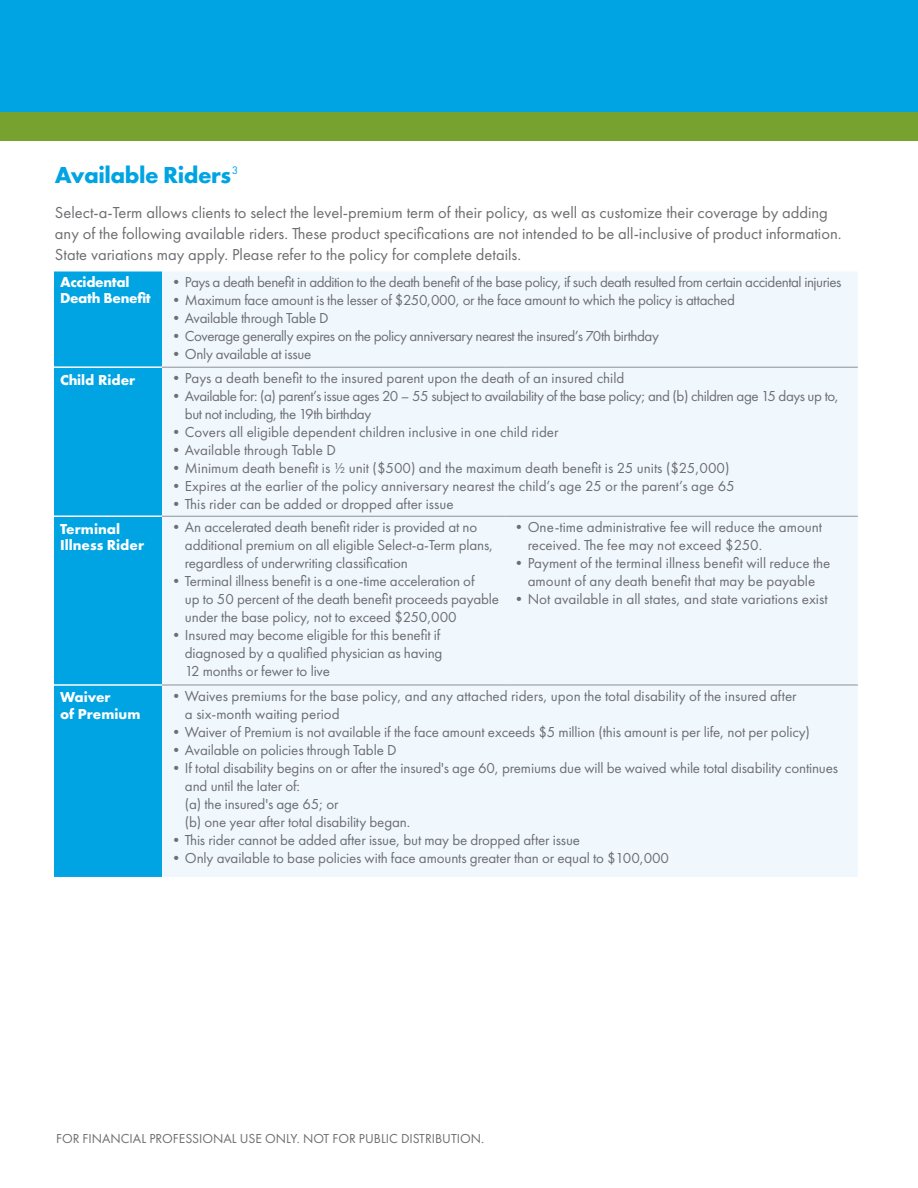
<style>
.page{position:relative;width:918px;height:1188px;background:#fff}
.page>*{position:absolute;margin:0;border:0;box-sizing:border-box;transform-origin:0 0}
.t1{font:700 24px "Futura PT";letter-spacing:-.02em;color:#00a4e3}
.t2{font:16.5px/21px "Futura PT";color:#6d6e71}
.t3{font:15px/18px "Futura PT";letter-spacing:-.01em;color:#6d6e71}
.t4{font:15px/18px "Futura PT";letter-spacing:-.03em;color:#6d6e71}
.t5{font:700 15px/16.5px "Futura PT";color:#fff}
.t6{font:700 15px/16.5px "Futura PT";letter-spacing:-.02em;color:#fff}
.t7{font:13.5px "Futura PT";color:#6d6e71}
</style>
<div class="page">
<div style="left:0;top:0;width:918px;height:112px;background:#00a4e3"></div>
<div style="left:0;top:112px;width:918px;height:28px;background:#78a22f"></div>
<div style="left:54px;top:272px;width:108px;height:605px;background:#00a4e3"></div>
<div style="left:162px;top:272px;width:696px;height:605px;background:#f0f7fd"></div>
<hr style="left:54px;top:366px;width:108px;height:2px;background:#fff">
<hr style="left:54px;top:515px;width:108px;height:2px;background:#fff">
<hr style="left:162px;top:367px;width:344px;height:1px;background:#8f9194">
<hr style="left:506px;top:367px;width:352px;height:1px;background:#8f9194">
<hr style="left:162px;top:516px;width:344px;height:1px;background:#8f9194">
<hr style="left:506px;top:516px;width:352px;height:1px;background:#8f9194">
<hr style="left:54px;top:684px;width:108px;height:2px;background:#fff">
<hr style="left:162px;top:685px;width:344px;height:1px;background:#8f9194">
<hr style="left:506px;top:685px;width:352px;height:1px;background:#8f9194">
<h1 class="t1" style="left:55px;top:160px;width:185px">Available Riders<sup>3</sup></h1>
<p class="t2" style="left:55px;top:202px;width:788px">Select-a-Term allows clients to select the level-premium term of their policy, as well as customize their coverage by adding any of the following available riders. These product specifications are not intended to be all-inclusive of product information.<br>State variations may apply. Please refer to the policy for complete details.</p>
<p class="t6" style="left:60px;top:273px;width:92px">Accidental<br>Death Benefit</p>
<p class="t4" style="left:169px;top:272px;width:674px">•Pays a death benefit in addition to the death benefit of the base policy, if such death resulted from certain accidental injuries</p>
<p class="t3" style="left:169px;top:290px;width:568px">•Maximum face amount is the lesser of $250,000, or the face amount to which the policy is attached</p>
<p class="t3" style="left:169px;top:308px;width:161px">•Available through Table D</p>
<p class="t4" style="left:169px;top:326px;width:492px">•Coverage generally expires on the policy anniversary nearest the insured’s 70th birthday</p>
<p class="t3" style="left:169px;top:344px;width:144px">•Only available at issue</p>
<p class="t5" style="left:60px;top:371px;width:77px">Child Rider</p>
<p class="t3" style="left:169px;top:369px;width:457px">•Pays a death benefit to the insured parent upon the death of an insured child</p>
<p class="t4" style="left:185px;top:387px;width:655px;text-indent:-16px">•Available for: (a) parent’s issue ages 20 – 55 subject to availability of the base policy; and (b) children age 15 days up to, but not including, the 19th birthday</p>
<p class="t3" style="left:169px;top:423px;width:391px">•Covers all eligible dependent children inclusive in one child rider</p>
<p class="t3" style="left:169px;top:441px;width:169px">•Available through Table D</p>
<p class="t3" style="left:169px;top:459px;width:562px">•Minimum death benefit is ½ unit ($500) and the maximum death benefit is 25 units ($25,000)</p>
<p class="t3" style="left:169px;top:477px;width:567px">•Expires at the earlier of the policy anniversary nearest the child’s age 25 or the parent’s age 65</p>
<p class="t3" style="left:169px;top:495px;width:286px">•This rider can be added or dropped after issue</p>
<p class="t5" style="left:60px;top:520px;width:86px">Terminal<br>Illness Rider</p>
<p class="t3" style="left:185px;top:518px;width:310px;text-indent:-16px">•An accelerated death benefit rider is provided at no additional premium on all eligible Select-a-Term plans, regardless of underwriting classification</p>
<p class="t3" style="left:185px;top:572px;width:316px;text-indent:-16px">•Terminal illness benefit is a one-time acceleration of<br>up to 50 percent of the death benefit proceeds payable under the base policy, not to exceed $250,000</p>
<p class="t3" style="left:185px;top:626px;width:259px;text-indent:-16px">•Insured may become eligible for this benefit if diagnosed by a qualified physician as having<br>12 months or fewer to live</p>
<p class="t3" style="left:528px;top:518px;width:296px;text-indent:-16px">•One-time administrative fee will reduce the amount received. The fee may not exceed $250.</p>
<p class="t3" style="left:512px;top:554px;width:320px;text-align:center">•Payment of the terminal illness benefit will reduce the amount of any death benefit that may be payable</p>
<p class="t3" style="left:512px;top:590px;width:318px">•Not available in all states, and state variations exist</p>
<p class="t5" style="left:60px;top:689px;width:82px">Waiver<br>of Premium</p>
<p class="t3" style="left:185px;top:687px;width:613px;text-indent:-16px">•Waives premiums for the base policy, and any attached riders, upon the total disability of the insured after a six-month waiting period</p>
<p class="t3" style="left:169px;top:723px;width:643px">•Waiver of Premium is not available if the face amount exceeds $5 million (this amount is per life, not per policy)</p>
<p class="t3" style="left:169px;top:741px;width:229px">•Available on policies through Table D</p>
<p class="t3" style="left:185px;top:759px;width:655px;text-indent:-16px">•If total disability begins on or after the insured's age 60, premiums due will be waived while total disability continues and until the later of:<br>(a) the insured's age 65; or<br>(b) one year after total disability began.</p>
<p class="t3" style="left:169px;top:831px;width:413px">•This rider cannot be added after issue, but may be dropped after issue</p>
<p class="t3" style="left:169px;top:849px;width:502px">•Only available to base policies with face amounts greater than or equal to $100,000</p>
<p class="t7" style="left:56px;top:1130px;width:430px">FOR FINANCIAL PROFESSIONAL USE ONLY. NOT FOR PUBLIC DISTRIBUTION.</p>
</div>
